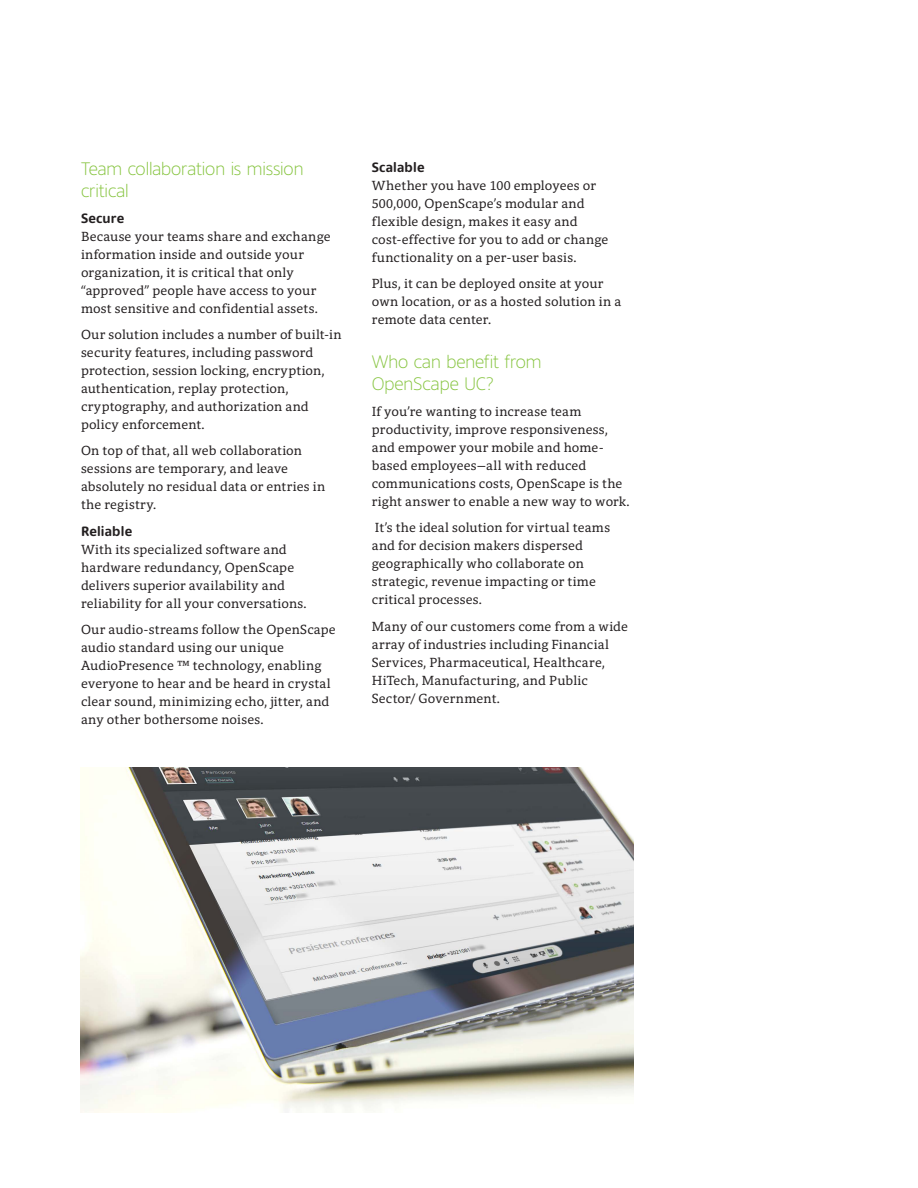
<style>
.page{position:relative;width:918px;height:1188px;background:#fff}
.page>*{position:absolute;margin:0;border:0;box-sizing:border-box;transform-origin:0 0}
.t1{font:300 18px/22.5px "Harmony Sans";letter-spacing:-.005em;color:#86c43f}
.t2{font:13.5px/18px "Harmony Serif";letter-spacing:.01em;color:#231f20}
.t3{font:700 13.5px "Harmony Sans";letter-spacing:.015em;color:#231f20}
</style>
<div class="page">
<img style="left:81px;top:767px;width:552px;height:345px">
<h1 class="t1" style="left:81px;top:157px;width:224px">Team collaboration is mission critical</h1>
<p class="t3" style="left:81px;top:210px;width:45px">Secure</p>
<p class="t2" style="left:81px;top:228px;width:251px">Because your teams share and exchange information inside and outside your organization, it is critical that only “approved” people have access to your most sensitive and confidential assets.</p>
<p class="t2" style="left:81px;top:326px;width:262px">Our solution includes a number of built-in security features, including password protection, session locking, encryption, authentication, replay protection, cryptography, and authorization and policy enforcement.</p>
<p class="t2" style="left:81px;top:442px;width:246px">On top of that, all web collaboration sessions are temporary, and leave absolutely no residual data or entries in the registry.</p>
<p class="t3" style="left:81px;top:522px;width:53px">Reliable</p>
<p class="t2" style="left:81px;top:540px;width:227px">With its specialized software and hardware redundancy, OpenScape delivers superior availability and reliability for all your conversations.</p>
<p class="t2" style="left:81px;top:620px;width:256px">Our audio-streams follow the OpenScape audio standard using our unique AudioPresence ™ technology, enabling everyone to hear and be heard in crystal clear sound, minimizing echo, jitter, and any other bothersome noises.</p>
<p class="t3" style="left:372px;top:158px;width:54px">Scalable</p>
<p class="t2" style="left:372px;top:176px;width:238px">Whether you have 100 employees or 500,000, OpenScape’s modular and flexible design, makes it easy and cost-effective for you to add or change functionality on a per-user basis.</p>
<p class="t2" style="left:372px;top:274px;width:251px">Plus, it can be deployed onsite at your own location, or as a hosted solution in a remote data center.</p>
<h1 class="t1" style="left:372px;top:350px;width:171px">Who can benefit from<br>OpenScape UC?</h1>
<p class="t2" style="left:372px;top:403px;width:259px">If you’re wanting to increase team productivity, improve responsiveness, and empower your mobile and home&shy;based employees—all with reduced communications costs, OpenScape is the right answer to enable a new way to work.</p>
<p class="t2" style="left:372px;top:519px;width:240px">It’s the ideal solution for virtual teams and for decision makers dispersed geographically who collaborate on strategic, revenue impacting or time critical processes.</p>
<p class="t2" style="left:372px;top:617px;width:258px">Many of our customers come from a wide array of industries including Financial Services, Pharmaceutical, Healthcare, HiTech, Manufacturing, and Public Sector/ Government.</p>
</div>
